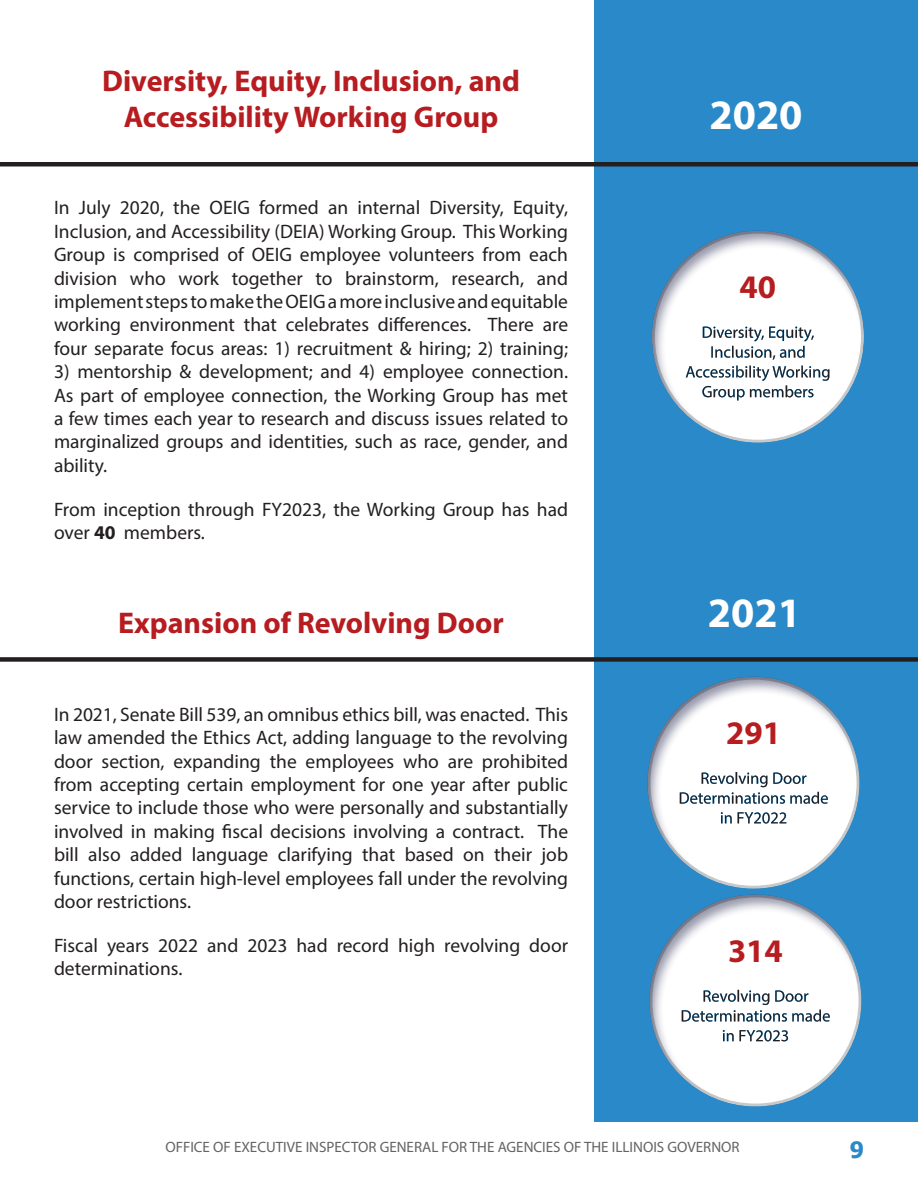
<style>
.page{position:relative;width:918px;height:1188px;background:#fff}
.page>*{position:absolute;margin:0;border:0;box-sizing:border-box;transform-origin:0 0}
.Timeline_-_Year{font:700 42px "Myriad Pro";color:#fff}
.t1{font:700 33px "Myriad Pro";color:#b61c20}
.Title_2{font:700 30px/36px "Myriad Pro";color:#b61c20;text-align:center}
.t2{font:700 22.5px "Tahoma";color:#2a89c8}
.Paragraph_1{font:19.5px/23.4px "Myriad Pro";color:#231f20;text-align:justify}
.t3{font:15px "Myriad Pro";color:#636366}
.s1{font-weight:700}
</style>
<div class="page">
<div style="left:594px;top:0;width:324px;height:1121px;background:#2a89c8"></div>
<hr style="left:0;top:162px;width:918px;height:4px;background:#231f20">
<div style="left:0;top:657px;width:918px;height:5px;background:#231f20"></div>
<div style="left:650px;top:230px;width:216px;height:214px;background:#2d3056;opacity:.5"></div>
<div style="left:645px;top:676px;width:216px;height:214px;background:#2d3056;opacity:.5"></div>
<div style="left:647px;top:893px;width:216px;height:215px;background:#2d3056;opacity:.5"></div>
<p class="Title_2" style="left:102px;top:62px;width:419px">Diversity, Equity, Inclusion, and<br>Accessibility Working Group</p>
<p class="Paragraph_1" style="left:54px;top:196px;width:516px">In July 2020, the OEIG formed an internal Diversity, Equity, Inclusion, and Accessibility (DEIA) Working Group. This Working Group is comprised of OEIG employee volunteers from each division who work together to brainstorm, research, and implement steps to make the OEIG a more inclusive and equitable working environment that celebrates differences. There are four separate focus areas: 1) recruitment &amp; hiring; 2) training;</p>
<p class="Paragraph_1" style="left:54px;top:360px;width:516px">3) mentorship &amp; development; and 4) employee connection.<br>As part of employee connection, the Working Group has met a few times each year to research and discuss issues related to marginalized groups and identities, such as race, gender, and ability.</p>
<p class="Paragraph_1" style="left:54px;top:497px;width:516px">From inception through FY2023, the Working Group has had over <span class="s1">40</span> members.</p>
<p class="Title_2" style="left:118px;top:604px;width:387px">Expansion of Revolving Door</p>
<p class="Paragraph_1" style="left:54px;top:702px;width:516px">In 2021, Senate Bill 539, an omnibus ethics bill, was enacted. This law amended the Ethics Act, adding language to the revolving door section, expanding the employees who are prohibited from accepting certain employment for one year after public service to include those who were personally and substantially involved in making fiscal decisions involving a contract. The bill also added language clarifying that based on their job functions, certain high-level employees fall under the revolving door restrictions.</p>
<p class="Paragraph_1" style="left:54px;top:933px;width:516px">Fiscal years 2022 and 2023 had record high revolving door determinations.</p>
<p class="Timeline_-_Year" style="left:709px;top:88px;width:95px">2020</p>
<h2 class="t1" style="left:740px;top:265px;width:38px">40</h2>
<p class="Timeline_-_Year" style="left:708px;top:585px;width:95px">2021</p>
<h2 class="t1" style="left:726px;top:711px;width:56px">291</h2>
<h2 class="t1" style="left:728px;top:929px;width:56px">314</h2>
<p class="t3" style="left:165px;top:1138px;width:576px">OFFICE OF EXECUTIVE INSPECTOR GENERAL FOR THE AGENCIES OF THE ILLINOIS GOVERNOR</p>
<p class="t2" style="left:850px;top:1134px;width:16px">9</p>
</div>
